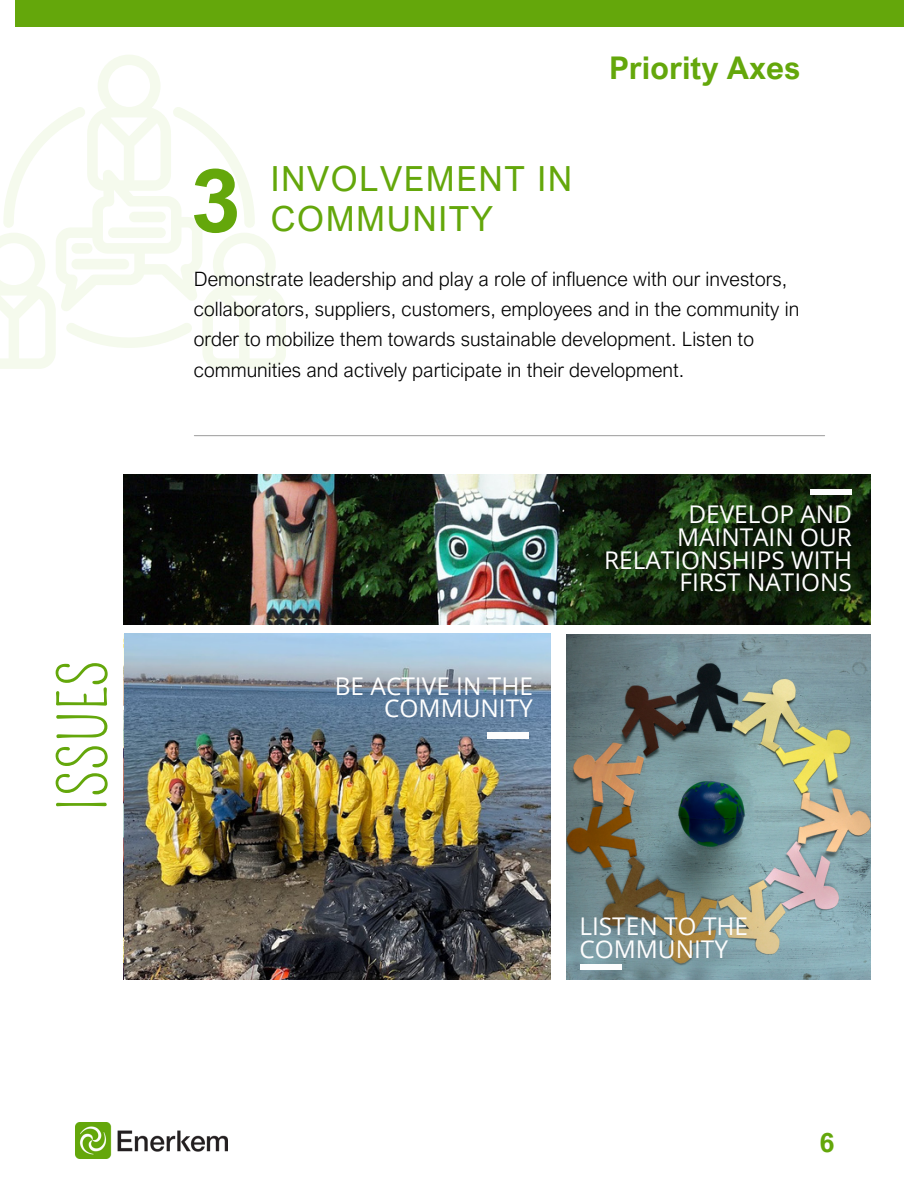
<style>
.page{position:relative;width:918px;height:1188px;background:#fff}
.page>*{position:absolute;margin:0;border:0;box-sizing:border-box;transform-origin:0 0}
.t1{font:700 88.65px "Arial Nova";color:#64a70b}
.t2{font:63.75px "Pompiere";color:#64a70b}
.t3{font:34.65px/39.3px "Arial Nova";letter-spacing:.045em;color:#64a70b}
.t4{font:700 31.2px "Arial Nova";color:#64a70b}
.t5{font:700 26.85px "Arial Nova";color:#64a70b}
.t6{font:24.45px/22.6px "Open Sans";color:#fff;text-align:right}
.t7{font:24.45px/22.5px "Open Sans";color:#fdfdfd}
.t8{font:300 19.8px/30.3px "Arial Nova";color:#000}
</style>
<div class="page">
<svg style="left:0;top:55px;width:286px;height:313px"></svg>
<div style="left:15px;top:0;width:888px;height:27px;background:#64a70b"></div>
<hr style="left:194px;top:435px;width:631px;height:1px;background:#a6a6a6">
<img style="left:75px;top:1123px;width:152px;height:36px">
<img style="left:124px;top:475px;width:747px;height:149px">
<div style="left:811px;top:489px;width:41px;height:6px;background:#fdfdfd"></div>
<img style="left:124px;top:633px;width:426px;height:347px">
<img style="left:567px;top:634px;width:303px;height:345px">
<div style="left:580px;top:964px;width:42px;height:6px;background:#fdfdfd"></div>
<div style="left:488px;top:733px;width:41px;height:6px;background:#fdfdfd"></div>
<p class="t2" style="left:47px;top:812px;width:154px;rotate:-90deg">ISSUES</p>
<p class="t4" style="left:609px;top:48px;width:192px">Priority Axes</p>
<p class="t1" style="left:191px;top:145px;width:52px">3</p>
<p class="t3" style="left:271px;top:159px;width:303px">INVOLVEMENT IN<br>COMMUNITY</p>
<p class="t8" style="left:194px;top:263px;width:607px">Demonstrate leadership and play a role of influence with our investors, collaborators, suppliers, customers, employees and in the community in order to mobilize them towards sustainable development. Listen to communities and actively participate in their development.</p>
<p class="t6" style="left:335px;top:674px;width:200px">BE ACTIVE IN THE<br>COMMUNITY</p>
<p class="t6" style="left:604px;top:503px;width:249px">DEVELOP AND<br>MAINTAIN OUR<br>RELATIONSHIPS WITH<br>FIRST NATIONS</p>
<p class="t7" style="left:579px;top:915px;width:170px">LISTEN TO THE<br>COMMUNITY</p>
<p class="t5" style="left:819px;top:1125px;width:17px">6</p>
</div>
